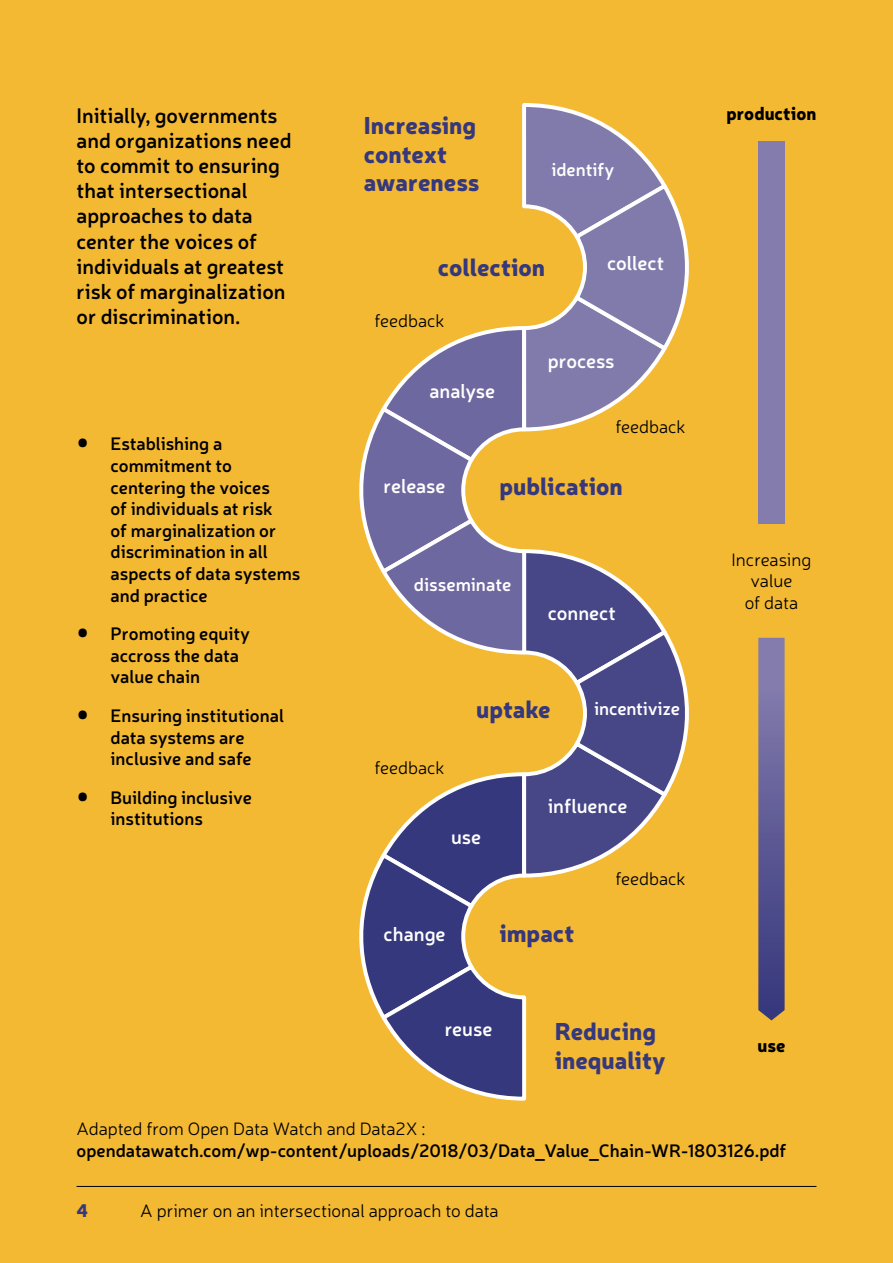
<style>
.page{position:relative;width:893px;height:1263px;background:#f4b932}
.page>*{position:absolute;margin:0;border:0;box-sizing:border-box;transform-origin:0 0}
.t1{font:900 24px/28.8px "Neris";color:#36387d}
.t2{font:600 21px/25.2px "Neris";color:#000}
.t3{font:600 19.5px "Neris";color:#fff}
.t4{font:600 18.15px "Neris";letter-spacing:-.01em;color:#fff}
.t5{font:600 18px/21.6px "Neris";color:#000}
.t6{font:300 18px/21.6px "Neris";color:#000;text-align:center}
.t7{font:900 18px "Neris";color:#000}
.t8{font:600 18px "Neris";color:#fff}
.t9{font:900 18px "Neris";color:#36387d}
.s1{font-weight:900;font-size:28.5px}
</style>
<div class="page">
<hr style="left:77px;top:1186px;width:739px;height:1px;background:#000">
<svg style="left:359px;top:103px;width:330px;height:998px"></svg>
<div style="left:758px;top:141px;width:27px;height:382px;background:#837cac"></div>
<svg style="left:758px;top:638px;width:27px;height:382px;background:#655f92"></svg>
<div style="left:542px;top:151px;width:77px;height:37px;background:#817bad"></div>
<p class="t2" style="left:77px;top:101px;width:217px">Initially, governments and organizations need to commit to ensuring that intersectional approaches to data center the voices of individuals at greatest risk of marginalization or discrimination.</p>
<p class="t5" style="left:111px;top:432px;width:191px;text-indent:-34px"><span class="s1">•</span> Establishing a commitment to centering the voices<br>of individuals at risk<br>of marginalization or discrimination in all aspects of data systems and practice</p>
<p class="t5" style="left:111px;top:622px;width:141px;text-indent:-34px"><span class="s1">•</span> Promoting equity accross the data value chain</p>
<p class="t5" style="left:77px;top:704px;width:209px;text-align:center"><span class="s1">•</span> Ensuring institutional data systems are inclusive and safe</p>
<p class="t5" style="left:111px;top:786px;width:143px;text-indent:-34px"><span class="s1">•</span> Building inclusive institutions</p>
<h1 class="t1" style="left:364px;top:109px;width:117px">Increasing context awareness</h1>
<p class="t3" style="left:548px;top:154px;width:70px">identity</p>
<p class="t8" style="left:551px;top:157px;width:64px">identify</p>
<h1 class="t1" style="left:438px;top:251px;width:109px">collection</h1>
<p class="t6" style="left:374px;top:309px;width:72px">feedback</p>
<p class="t3" style="left:607px;top:250px;width:59px">collect</p>
<p class="t3" style="left:429px;top:378px;width:67px">analyse</p>
<p class="t3" style="left:548px;top:348px;width:68px">process</p>
<p class="t6" style="left:615px;top:416px;width:72px">feedback</p>
<p class="t3" style="left:384px;top:473px;width:63px">release</p>
<h1 class="t1" style="left:499px;top:471px;width:125px">publication</h1>
<p class="t4" style="left:414px;top:573px;width:99px">disseminate</p>
<p class="t3" style="left:548px;top:600px;width:70px">connect</p>
<h1 class="t1" style="left:476px;top:694px;width:76px">uptake</h1>
<p class="t4" style="left:594px;top:696px;width:87px">incentivize</p>
<p class="t6" style="left:374px;top:756px;width:72px">feedback</p>
<p class="t3" style="left:451px;top:824px;width:32px">use</p>
<p class="t3" style="left:548px;top:792px;width:81px">influence</p>
<p class="t6" style="left:615px;top:868px;width:72px">feedback</p>
<p class="t3" style="left:384px;top:920px;width:63px">change</p>
<h1 class="t1" style="left:499px;top:917px;width:77px">impact</h1>
<p class="t3" style="left:445px;top:1015px;width:49px">reuse</p>
<h1 class="t1" style="left:555px;top:1015px;width:112px">Reducing inequality</h1>
<p class="t7" style="left:727px;top:100px;width:91px">production</p>
<p class="t6" style="left:731px;top:548px;width:81px">Increasing value<br>of data</p>
<p class="t7" style="left:757px;top:1032px;width:30px">use</p>
<p class="t6" style="left:77px;top:1117px;width:350px">Adapted from Open Data Watch and Data2X :</p>
<p class="t5" style="left:77px;top:1139px;width:711px">opendatawatch.com/wp-content/uploads/2018/03/Data_Value_Chain-WR-1803126.pdf</p>
<p class="t9" style="left:77px;top:1197px;width:13px">4</p>
<p class="t6" style="left:140px;top:1199px;width:360px">A primer on an intersectional approach to data</p>
</div>
